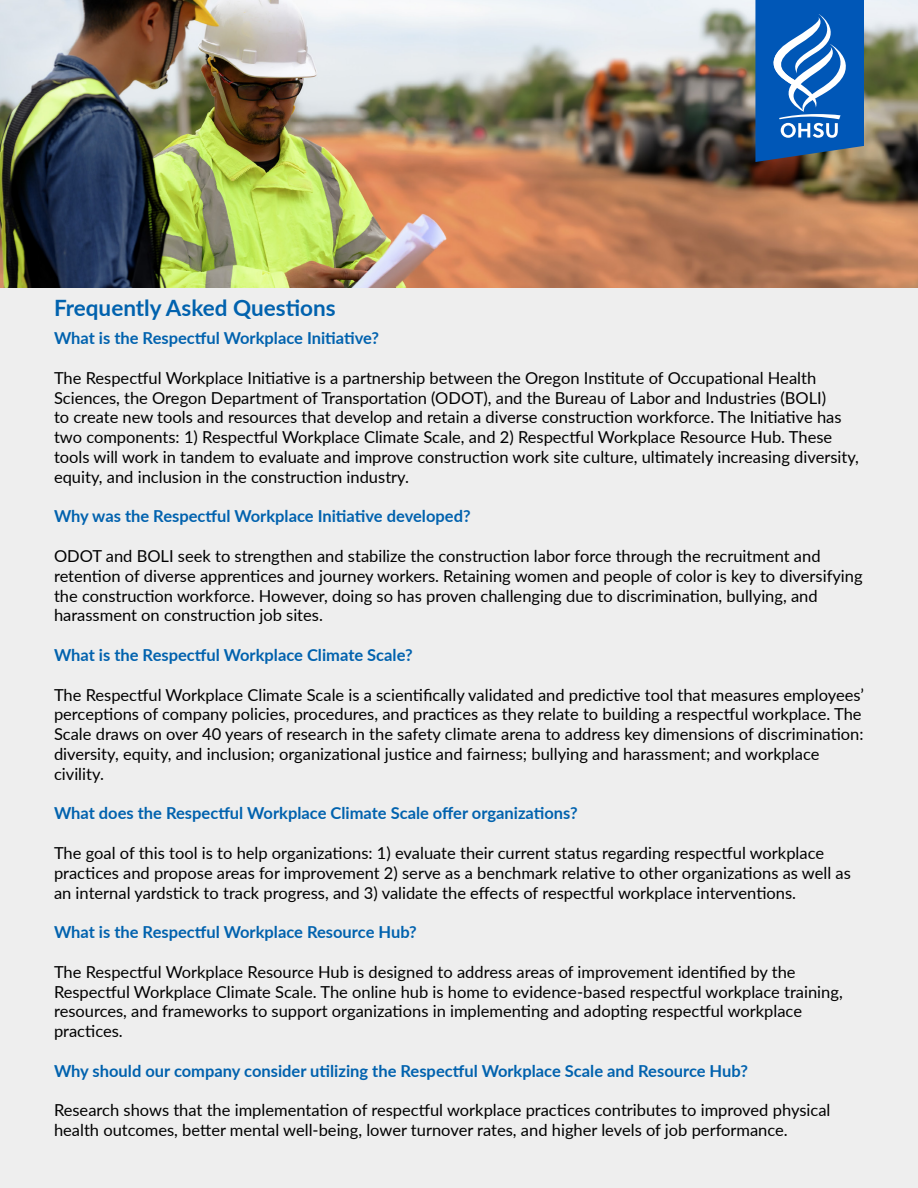
<style>
.page{position:relative;width:918px;height:1188px;background:#eee}
.page>*{position:absolute;margin:0;border:0;box-sizing:border-box;transform-origin:0 0}
.t1{font:700 22.5px "Lato";color:#0162ae}
.t2{font:16.5px/19.8px "Lato";color:#000}
.t3{font:700 16.5px "Lato";color:#0162ae}
</style>
<div class="page">
<img style="left:0;top:0;width:918px;height:287px">
<svg style="left:755px;top:0;width:109px;height:162px;background:#2a6fbb"></svg>
<p class="t1" style="left:54px;top:291px;width:283px">Frequently Asked Questions</p>
<p class="t3" style="left:54px;top:326px;width:327px">What is the Respectful Workplace Initiative?</p>
<p class="t2" style="left:54px;top:367px;width:806px">The Respectful Workplace Initiative is a partnership between the Oregon Institute of Occupational Health Sciences, the Oregon Department of Transportation (ODOT), and the Bureau of Labor and Industries (BOLI)<br>to create new tools and resources that develop and retain a diverse construction workforce. The Initiative has two components: 1) Respectful Workplace Climate Scale, and 2) Respectful Workplace Resource Hub. These tools will work in tandem to evaluate and improve construction work site culture, ultimately increasing diversity, equity, and inclusion in the construction industry.</p>
<p class="t3" style="left:54px;top:504px;width:418px">Why was the Respectful Workplace Initiative developed?</p>
<p class="t2" style="left:54px;top:545px;width:810px">ODOT and BOLI seek to strengthen and stabilize the construction labor force through the recruitment and retention of diverse apprentices and journey workers. Retaining women and people of color is key to diversifying the construction workforce. However, doing so has proven challenging due to discrimination, bullying, and harassment on construction job sites.</p>
<p class="t3" style="left:54px;top:643px;width:360px">What is the Respectful Workplace Climate Scale?</p>
<p class="t2" style="left:54px;top:684px;width:812px">The Respectful Workplace Climate Scale is a scientifically validated and predictive tool that measures employees’ perceptions of company policies, procedures, and practices as they relate to building a respectful workplace. The Scale draws on over 40 years of research in the safety climate arena to address key dimensions of discrimination: diversity, equity, and inclusion; organizational justice and fairness; bullying and harassment; and workplace civility.</p>
<p class="t3" style="left:54px;top:801px;width:525px">What does the Respectful Workplace Climate Scale offer organizations?</p>
<p class="t2" style="left:54px;top:842px;width:798px">The goal of this tool is to help organizations: 1) evaluate their current status regarding respectful workplace practices and propose areas for improvement 2) serve as a benchmark relative to other organizations as well as an internal yardstick to track progress, and 3) validate the effects of respectful workplace interventions.</p>
<p class="t3" style="left:54px;top:920px;width:364px">What is the Respectful Workplace Resource Hub?</p>
<p class="t2" style="left:54px;top:961px;width:790px">The Respectful Workplace Resource Hub is designed to address areas of improvement identified by the Respectful Workplace Climate Scale. The online hub is home to evidence-based respectful workplace training, resources, and frameworks to support organizations in implementing and adopting respectful workplace practices.</p>
<p class="t3" style="left:54px;top:1059px;width:695px">Why should our company consider utilizing the Respectful Workplace Scale and Resource Hub?</p>
<p class="t2" style="left:54px;top:1100px;width:778px">Research shows that the implementation of respectful workplace practices contributes to improved physical health outcomes, better mental well-being, lower turnover rates, and higher levels of job performance.</p>
</div>
